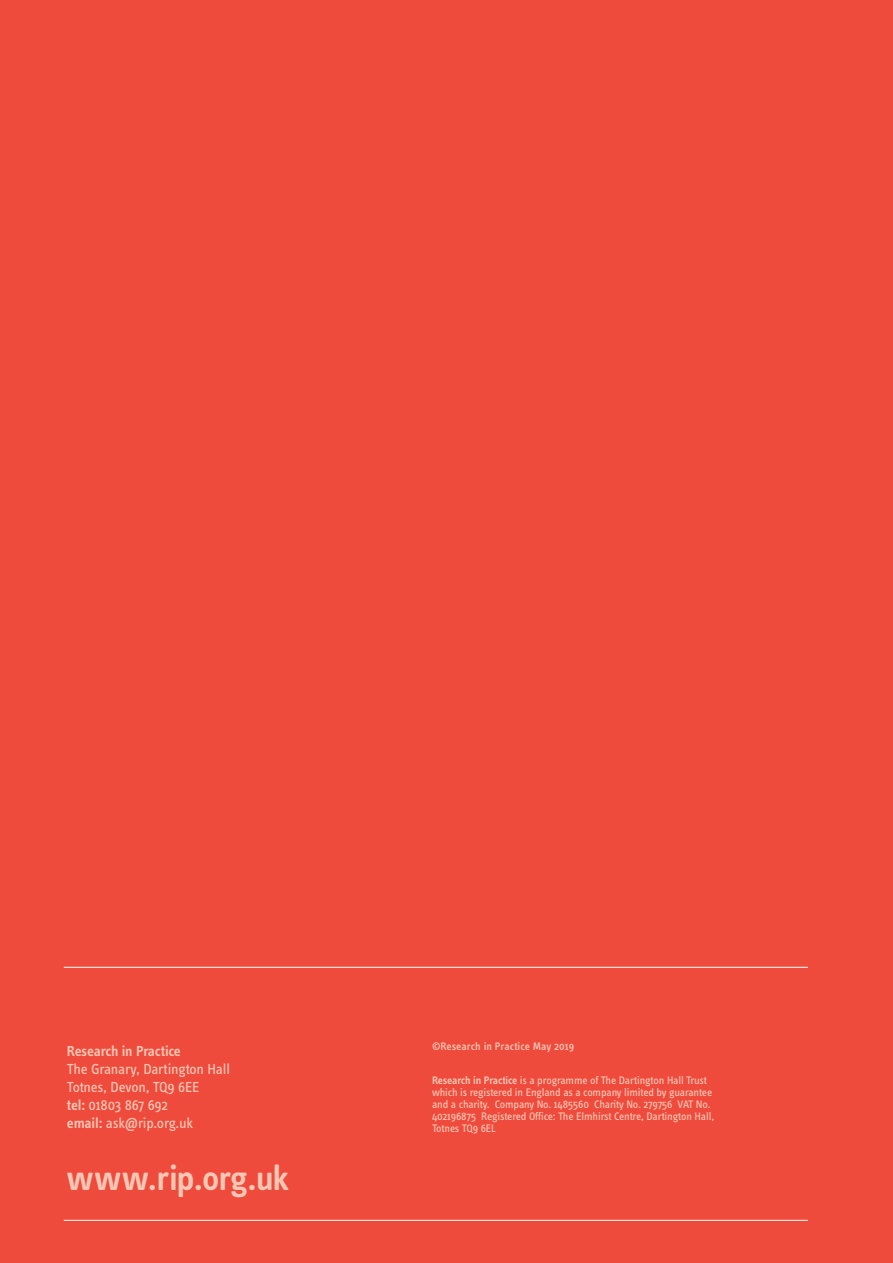
<style>
.page{position:relative;width:893px;height:1263px;background:#ef4b3d}
.page>*{position:absolute;margin:0;border:0;box-sizing:border-box;transform-origin:0 0}
.RiP_Heading{font:600 36px "Info Text Pro";letter-spacing:-.03em;color:#fbc7b5}
.RiP_Body{font:15px/18px "Info Text Pro";letter-spacing:-.01em;color:#fbc7b5}
.RiP_Body-2{font:11.25px/12px "Info Text Pro";letter-spacing:-.01em;color:#fbc7b5}
.t1{font:500 11.25px "Info Text Pro";color:#fbc7b5}
.s1{font-weight:600}
</style>
<div class="page">
<hr style="left:64px;top:1220px;width:744px;height:1px;background:#fff">
<hr style="left:64px;top:967px;width:744px;height:1px;background:#fff">
<p class="RiP_Body" style="left:67px;top:1041px;width:165px"><span class="s1">Research in Practice<br></span>The Granary, Dartington Hall<br>Totnes, Devon, TQ9 6EE<br><span class="s1">tel:</span> 01803 867 692<br><span class="s1">email:</span> ask@rip.org.uk</p>
<p class="t1" style="left:432px;top:1039px;width:144px">©Research in Practice May 2019</p>
<p class="RiP_Body-2" style="left:432px;top:1073px;width:284px"><span class="s1">Research in Practice</span> is a programme of The Dartington Hall Trust which is registered in England as a company limited by guarantee and a charity. Company No. 1485560 Charity No. 279756 VAT No.<br>402196875 Registered Office: The Elmhirst Centre, Dartington Hall, Totnes TQ9 6EL</p>
<p class="RiP_Heading" style="left:67px;top:1157px;width:224px">www.rip.org.uk</p>
</div>
